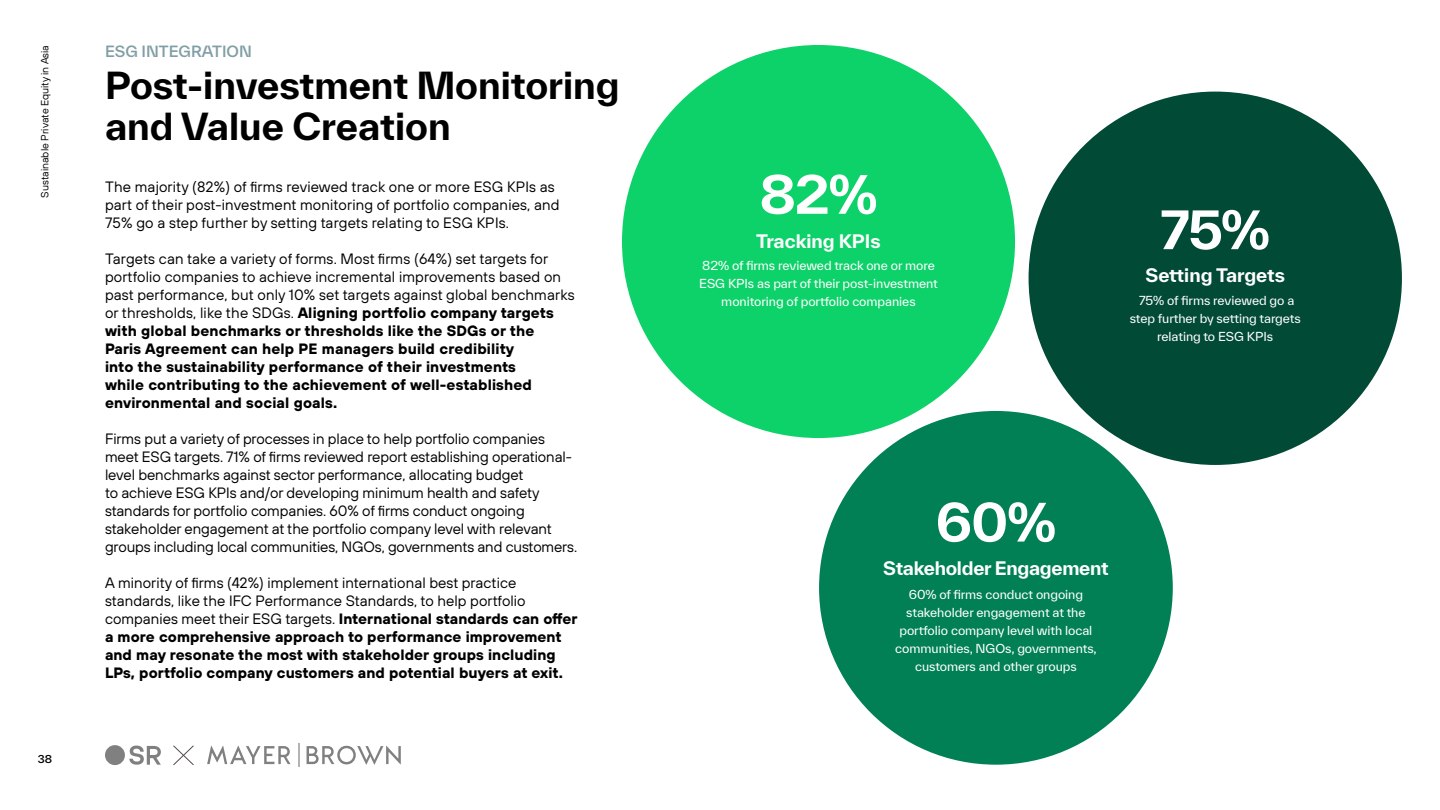
<style>
.page{position:relative;width:1440px;height:810px;background:#fff}
.page>*{position:absolute;margin:0;border:0;box-sizing:border-box;transform-origin:0 0}
.t1{font:700 51px "TWK Everett";color:#fff}
.t2{font:700 36px/40.5px "TWK Everett";color:#000}
.t3{font:700 18px "TWK Everett";letter-spacing:-.015em;color:#fff}
.t4{font:700 15px/18px "TT Hoves Pro";letter-spacing:.005em;color:#000}
.t5{font:15px/18px "TT Hoves Pro";letter-spacing:-.005em;color:#000}
.t6{font:500 15px "TWK Everett";color:#809ea6}
.t7{font:12px/18px "TWK Everett";letter-spacing:-.005em;color:#fff;text-align:center}
.t8{font:10.5px "TT Hoves Pro";color:#000}
.t9{font:500 10.5px "TWK Everett";color:#000}
.s1{font-weight:400}
</style>
<div class="page">
<svg style="left:207px;top:746px;width:84px;height:18px"></svg>
<svg style="left:307px;top:746px;width:94px;height:19px"></svg>
<svg style="left:298px;top:744px;width:1px;height:23px"></svg>
<svg style="left:173px;top:745px;width:21px;height:21px"></svg>
<div style="left:105px;top:745px;width:20px;height:20px;background:#808080;border-radius:50%"></div>
<svg style="left:129px;top:746px;width:32px;height:19px"></svg>
<div style="left:1029px;top:92px;width:373px;height:373px;background:#004a36;border-radius:50%"></div>
<div style="left:622px;top:45px;width:393px;height:393px;background:#0dd169;border-radius:50%"></div>
<div style="left:819px;top:411px;width:354px;height:354px;background:#008054;border-radius:50%"></div>
<p class="t8" style="left:38px;top:198px;width:154px;rotate:-90deg">Sustainable Private Equity in Asia</p>
<p class="t6" style="left:105px;top:41px;width:148px">ESG INTEGRATION</p>
<h2 class="t2" style="left:105px;top:65px;width:516px">Post-investment Monitoring and Value Creation</h2>
<p class="t5" style="left:105px;top:177px;width:456px">The majority (82%) of firms reviewed track one or more ESG KPIs as part of their post-investment monitoring of portfolio companies, and<br>75% go a step further by setting targets relating to ESG KPIs.</p>
<p class="t4" style="left:105px;top:249px;width:471px"><span class="s1">Targets can take a variety of forms. Most firms (64%) set targets for portfolio companies to achieve incremental improvements based on past performance, but only 10% set targets against global benchmarks or thresholds, like the SDGs.</span> Aligning portfolio company targets with global benchmarks or thresholds like the SDGs or the<br>Paris Agreement can help PE managers build credibility<br>into the sustainability performance of their investments<br>while contributing to the achievement of well-established environmental and social goals.</p>
<p class="t5" style="left:105px;top:429px;width:474px">Firms put a variety of processes in place to help portfolio companies meet ESG targets. 71% of firms reviewed report establishing operational&shy;level benchmarks against sector performance, allocating budget<br>to achieve ESG KPIs and/or developing minimum health and safety standards for portfolio companies. 60% of firms conduct ongoing stakeholder engagement at the portfolio company level with relevant groups including local communities, NGOs, governments and customers.</p>
<p class="t4" style="left:105px;top:573px;width:474px"><span class="s1">A minority of firms (42%) implement international best practice standards, like the IFC Performance Standards, to help portfolio companies meet their ESG targets.</span> International standards can offer a more comprehensive approach to performance improvement and may resonate the most with stakeholder groups including LPs, portfolio company customers and potential buyers at exit.</p>
<p class="t9" style="left:38px;top:752px;width:16px">38</p>
<h1 class="t1" style="left:760px;top:158px;width:120px">82%</h1>
<p class="t3" style="left:756px;top:228px;width:126px">Tracking KPIs</p>
<p class="t7" style="left:699px;top:256px;width:240px">82% of firms reviewed track one or more<br>ESG KPIs as part of their post-investment monitoring of portfolio companies</p>
<h1 class="t1" style="left:1161px;top:193px;width:111px">75%</h1>
<p class="t3" style="left:1145px;top:262px;width:141px">Setting Targets</p>
<p class="t7" style="left:1130px;top:291px;width:173px">75% of firms reviewed go a step further by setting targets relating to ESG KPIs</p>
<h1 class="t1" style="left:936px;top:486px;width:122px">60%</h1>
<p class="t3" style="left:883px;top:555px;width:227px">Stakeholder Engagement</p>
<p class="t7" style="left:895px;top:585px;width:203px">60% of firms conduct ongoing stakeholder engagement at the portfolio company level with local communities, NGOs, governments, customers and other groups</p>
</div>
